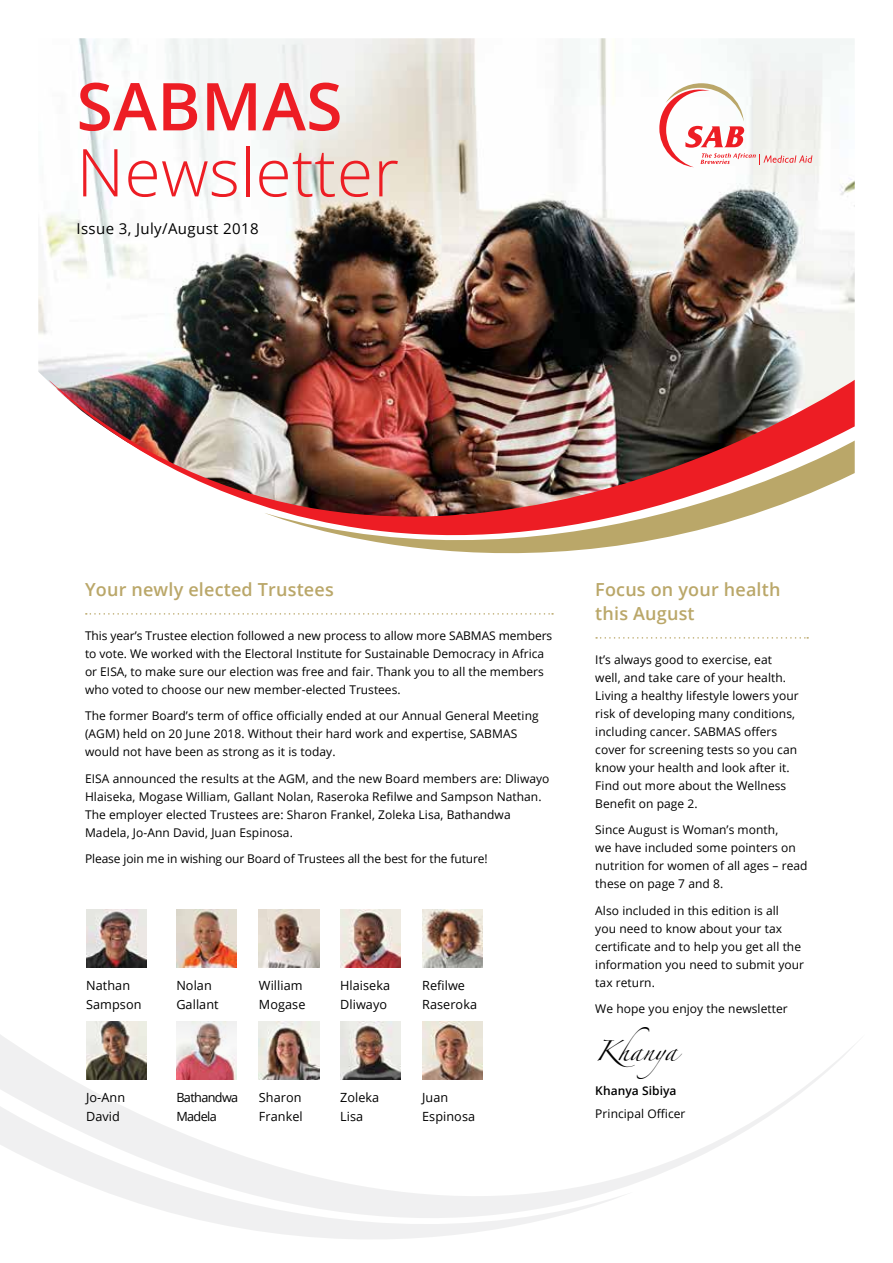
<style>
.page{position:relative;width:893px;height:1263px;background:#fff}
.page>*{position:absolute;margin:0;border:0;box-sizing:border-box;transform-origin:0 0}
.t1{font:300 66px "Open Sans";letter-spacing:.005em;color:#ed1d24}
.t2{font:600 66px "Open Sans";letter-spacing:.005em;color:#ed1d24}
.t3{font:600 18px/24px "Open Sans";letter-spacing:.01em;color:#baa769}
.t4{font:18px "Zapfino";color:#000}
.t5{font:15px "Open Sans";letter-spacing:.025em;color:#000}
.t6{font:12.6px/19px "Open Sans";letter-spacing:.005em;color:#000}
.t7{font:12.6px/19px "Open Sans";letter-spacing:-.05em;color:#000}
.t8{font:12px/18px "Open Sans";letter-spacing:.005em;color:#000}
.t9{font:600 12px "Open Sans";letter-spacing:.005em;color:#000}
</style>
<div class="page">
<svg style="left:198px;top:1219px;width:347px;height:20px;fill:#f0f0f1"></svg>
<svg style="left:0;top:1034px;width:854px;height:185px"></svg>
<img style="left:38px;top:38px;width:817px;height:343px">
<img style="left:48px;top:380px;width:807px;height:259px">
<svg style="left:659px;top:83px;width:153px;height:84px"></svg>
<img style="left:86px;top:909px;width:60px;height:58px">
<img style="left:176px;top:909px;width:60px;height:58px">
<img style="left:259px;top:909px;width:60px;height:58px">
<img style="left:340px;top:909px;width:60px;height:58px">
<img style="left:422px;top:909px;width:60px;height:58px">
<img style="left:86px;top:1021px;width:60px;height:58px">
<img style="left:259px;top:1021px;width:60px;height:58px">
<img style="left:340px;top:1021px;width:60px;height:58px">
<img style="left:422px;top:1021px;width:60px;height:58px">
<img style="left:177px;top:1021px;width:60px;height:59px">
<h1 class="t2" style="left:77px;top:61px;width:267px">SABMAS</h1>
<h1 class="t1" style="left:77px;top:127px;width:324px">Newsletter</h1>
<p class="t5" style="left:77px;top:219px;width:184px">Issue 3, July/August 2018</p>
<h2 class="t3" style="left:85px;top:577px;width:250px">Your newly elected Trustees</h2>
<p class="t8" style="left:85px;top:626px;width:469px">This year’s Trustee election followed a new process to allow more SABMAS members to vote. We worked with the Electoral Institute for Sustainable Democracy in Africa or EISA, to make sure our election was free and fair. Thank you to all the members who voted to choose our new member-elected Trustees.</p>
<p class="t8" style="left:85px;top:706px;width:455px">The former Board’s term of office officially ended at our Annual General Meeting (AGM) held on 20 June 2018. Without their hard work and expertise, SABMAS would not have been as strong as it is today.</p>
<p class="t8" style="left:85px;top:769px;width:466px">EISA announced the results at the AGM, and the new Board members are: Dliwayo Hlaiseka, Mogase William, Gallant Nolan, Raseroka Refilwe and Sampson Nathan.<br>The employer elected Trustees are: Sharon Frankel, Zoleka Lisa, Bathandwa Madela, Jo-Ann David, Juan Espinosa.</p>
<p class="t8" style="left:85px;top:849px;width:404px">Please join me in wishing our Board of Trustees all the best for the future!</p>
<p class="t6" style="left:86px;top:975px;width:57px">Nathan<br>Sampson</p>
<p class="t6" style="left:176px;top:975px;width:44px">Nolan<br>Gallant</p>
<p class="t6" style="left:259px;top:975px;width:48px">William<br>Mogase</p>
<p class="t6" style="left:340px;top:975px;width:52px">Hlaiseka<br>Dliwayo</p>
<p class="t6" style="left:422px;top:975px;width:56px">Refilwe<br>Raseroka</p>
<p class="t6" style="left:86px;top:1087px;width:40px">Jo-Ann<br>David</p>
<p class="t7" style="left:176px;top:1087px;width:63px">Bathandwa<br>Madela</p>
<p class="t6" style="left:259px;top:1087px;width:45px">Sharon<br>Frankel</p>
<p class="t6" style="left:340px;top:1087px;width:41px">Zoleka<br>Lisa</p>
<p class="t6" style="left:422px;top:1087px;width:54px">Juan<br>Espinosa</p>
<h2 class="t3" style="left:595px;top:577px;width:187px">Focus on your health this August</h2>
<p class="t8" style="left:595px;top:650px;width:205px">It’s always good to exercise, eat well, and take care of your health.<br>Living a healthy lifestyle lowers your risk of developing many conditions, including cancer. SABMAS offers cover for screening tests so you can know your health and look after it.<br>Find out more about the Wellness<br>Benefit on page 2.</p>
<p class="t8" style="left:595px;top:820px;width:214px">Since August is Woman’s month,<br>we have included some pointers on nutrition for women of all ages – read these on page 7 and 8.</p>
<p class="t8" style="left:595px;top:901px;width:210px">Also included in this edition is all<br>you need to know about your tax certificate and to help you get all the information you need to submit your tax return.</p>
<p class="t8" style="left:595px;top:999px;width:194px">We hope you enjoy the newsletter</p>
<h2 class="t4" style="left:595px;top:1043px;width:90px">Kha nya</h2>
<p class="t9" style="left:595px;top:1083px;width:83px">Khanya Sibiya</p>
<p class="t8" style="left:595px;top:1104px;width:92px">Principal Officer</p>
</div>
